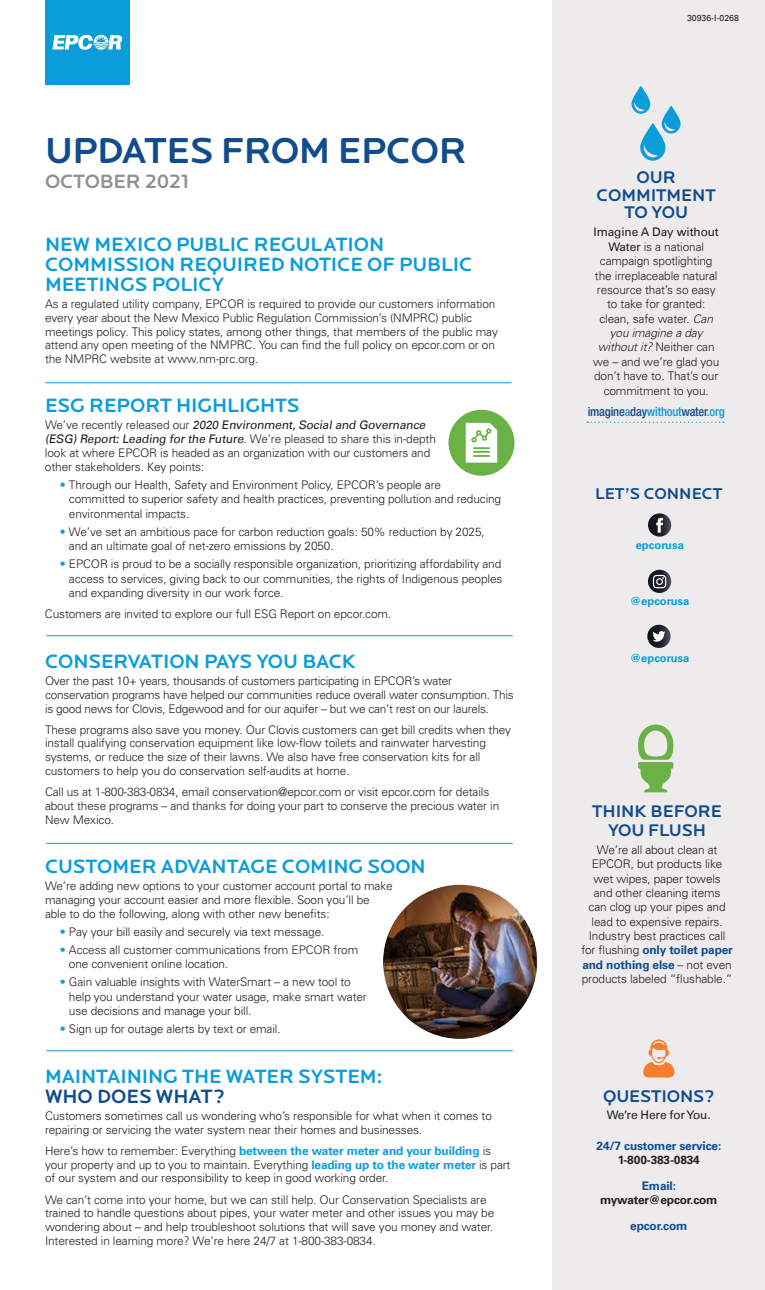
<style>
.page{position:relative;width:765px;height:1290px;background:#fff}
.page>*{position:absolute;margin:0;border:0;box-sizing:border-box;transform-origin:0 0}
.t1{font:500 37.5px "Locator Display";letter-spacing:-.01em;color:#114c8d}
.t2{font:500 20px/20px "Locator Display";letter-spacing:-.005em;color:#0a9dd9}
.t3{font:500 20px "Locator Display";letter-spacing:-.005em;color:#114c8d}
.t4{font:500 20px "Locator Display";letter-spacing:-.01em;color:#919194}
.t5{font:500 17.5px/17.5px "Locator Display";letter-spacing:-.005em;color:#114c8d;text-align:center}
.t6{font:500 16.25px "Locator Display";color:#114c8d}
.t7{font:500 condensed 12.5px "Helvetica Neue LT Std";letter-spacing:-.015em;color:#114c8d}
.t8{font:300 11.88px/14.4px "Univers";letter-spacing:-.01em;color:#231f20}
.t9{font:11.88px "Univers LT";letter-spacing:-.01em;color:#231f20}
.t10{font:700 11.88px/14.4px "Univers LT";letter-spacing:-.01em;color:#114c8d}
.t11{font:700 11.88px "Univers LT";letter-spacing:-.01em;color:#0a9dd9}
.t12{font:700 11.88px "Univers LT";letter-spacing:-.01em;color:#231f20}
.t13{font:700 11.25px "Univers LT";color:#0a9dd9}
.t14{font:8.75px "Univers LT";color:#231f20}
.s1{font-family:"Univers";font-weight:300}
.s2{font-family:"Univers LT";font-weight:400}
.s3{color:#0a9dd9}
.s4{font-family:"Univers";font-weight:300;color:#231f20}
.s5{font-family:"Univers LT";font-weight:700;color:#0a9dd9}
.s6{font-style:italic}
</style>
<div class="page">
<div style="left:553px;top:0;width:212px;height:1290px;background:#edebeb"></div>
<div style="left:45px;top:0;width:85px;height:85px;background:#0a9dd9"></div>
<svg style="left:52px;top:35px;width:70px;height:15px"></svg>
<svg style="left:631px;top:86px;width:50px;height:75px"></svg>
<hr style="left:45px;top:382px;width:467px;height:1px;background:#0a9dd9">
<svg style="left:587px;top:422px;width:137px;height:1px"></svg>
<div style="left:449px;top:410px;width:66px;height:66px;background:#6ab245;border-radius:50%"></div>
<svg style="left:466px;top:423px;width:31px;height:40px"></svg>
<svg style="left:648px;top:513px;width:23px;height:24px"></svg>
<svg style="left:656px;top:518px;width:7px;height:15px"></svg>
<svg style="left:648px;top:570px;width:23px;height:23px"></svg>
<svg style="left:653px;top:575px;width:13px;height:13px"></svg>
<svg style="left:647px;top:625px;width:24px;height:23px"></svg>
<svg style="left:652px;top:631px;width:13px;height:11px"></svg>
<hr style="left:46px;top:843px;width:467px;height:1px;background:#0a9dd9">
<hr style="left:46px;top:635px;width:467px;height:1px;background:#0a9dd9">
<hr style="left:46px;top:1050px;width:467px;height:1px;background:#0a9dd9">
<svg style="left:643px;top:1040px;width:31px;height:38px"></svg>
<svg style="left:638px;top:725px;width:35px;height:67px"></svg>
<div style="left:381px;top:883px;width:157px;height:156px;background:#231f20;opacity:.3"></div>
<h1 class="t1" style="left:45px;top:129px;width:424px">UPDATES FROM EPCOR</h1>
<h2 class="t4" style="left:45px;top:170px;width:146px">OCTOBER 2021</h2>
<h2 class="t2" style="left:45px;top:234px;width:429px">NEW MEXICO PUBLIC REGULATION<br>COMMISSION REQUIRED NOTICE OF PUBLIC<br>MEETINGS POLICY</h2>
<p class="t8" style="left:45px;top:297px;width:454px;line-height:13.8px">As a regulated utility company, EPCOR is required to provide our customers information every year about the New Mexico Public Regulation Commission’s (NMPRC) public meetings policy. This policy states, among other things, that members of the public may attend any open meeting of the NMPRC. You can find the full policy on epcor.com or on the NMPRC website at www.nm-prc.org.</p>
<h2 class="t2" style="left:45px;top:396px;width:256px">ESG REPORT HIGHLIGHTS</h2>
<p class="t9" style="left:45px;top:418px;width:384px"><span class="s1">We ’ve re ce n t ly re l ea s e d o u r</span> 2020 Environment, Social and Governance</p>
<p class="t8" style="left:45px;top:432px;width:393px;line-height:13.8px"><span class="s2">(ESG) Report: Leading for the Future</span>. We ’ re p l ea s e d to s h a re t h i s i n-d e pt h look at where EPCOR is headed as an organization with our customers and other stakeholders. Key points:</p>
<p class="t8" style="left:69px;top:477px;width:434px;text-indent:-9px"><span class="s3">•</span> Through our Health, Safety and Environment Policy, EPCOR’s people are<br>committed to superior safety and health practices, preventing pollution and reducing environmental impacts.</p>
<p class="t8" style="left:69px;top:524px;width:417px;text-indent:-9px"><span class="s3">•</span> We’ve set an ambitious pace for carbon reduction goals: 50% reduction by 2025, and an ultimate goal of net-zero emissions by 2050.</p>
<p class="t8" style="left:69px;top:556px;width:435px;text-align:justify;text-indent:-9px"><span class="s3">•</span> EPCOR is proud to be a socially responsible organization, prioritizing affordability and access to services, giving back to our communities, the rights of Indigenous peoples and expanding diversity in our work force.</p>
<p class="t8" style="left:45px;top:606px;width:348px">Customers are invited to explore our full ESG Report on epcor.com.</p>
<h2 class="t2" style="left:45px;top:651px;width:313px">CONSERVATION PAYS YOU BACK</h2>
<p class="t8" style="left:45px;top:674px;width:470px;line-height:13.8px">Over the past 10+ years, thousands of customers participating in EPCOR’s water conservation programs have helped our communities reduce overall water consumption. This is good news for Clovis, Edgewood and for our aquifer – but we can’t rest on our laurels.</p>
<p class="t8" style="left:45px;top:722px;width:468px;line-height:13.8px">These programs also save you money. Our Clovis customers can get bill credits when they install qualifying conservation equipment like low-flow toilets and rainwater harvesting systems, or reduce the size of their lawns. We also have free conservation kits for all customers to help you do conservation self-audits at home.</p>
<p class="t8" style="left:45px;top:785px;width:456px;line-height:13.8px">Call us at 1-800-383-0834, email conservation@epcor.com or visit epcor.com for details about these programs – and thanks for doing your part to conserve the precious water in<br>New Mexico.</p>
<h2 class="t2" style="left:45px;top:856px;width:382px">CUSTOMER ADVANTAGE COMING SOON</h2>
<p class="t8" style="left:45px;top:879px;width:349px;line-height:13.8px">We’re adding new options to your customer account portal to make managing your account easier and more flexible. Soon you’ll be able to do the following, along with other new benefits:</p>
<p class="t8" style="left:60px;top:924px;width:266px"><span class="s3">•</span> Pay your bill easily and securely via text message.</p>
<p class="t8" style="left:69px;top:942px;width:291px;text-indent:-9px"><span class="s3">•</span> Access all customer communications from EPCOR from one convenient online location.</p>
<p class="t8" style="left:69px;top:975px;width:299px;text-indent:-9px"><span class="s3">•</span> Gain valuable insights with WaterSmart – a new tool to help you understand your water usage, make smart water use decisions and manage your bill.</p>
<p class="t8" style="left:60px;top:1021px;width:222px"><span class="s3">•</span> Sign up for outage alerts by text or email.</p>
<h2 class="t2" style="left:45px;top:1066px;width:339px">MAINTAINING THE WATER SYSTEM:</h2>
<h2 class="t3" style="left:45px;top:1085px;width:181px">WHO DOES WHAT?</h2>
<p class="t8" style="left:45px;top:1109px;width:449px;line-height:13.8px">Customers sometimes call us wondering who’s responsible for what when it comes to repairing or servicing the water system near their homes and businesses.</p>
<p class="t11" style="left:45px;top:1144px;width:448px"><span class="s4">Here’s how to remember: Everything</span> between the water meter and your building <span class="s4">is</span></p>
<p class="t8" style="left:45px;top:1157px;width:467px;line-height:13.8px">your property and up to you to maintain. Everything <span class="s5">leading up to the water meter</span> is part of our system and our responsibility to keep in good working order.</p>
<p class="t8" style="left:45px;top:1192px;width:451px;line-height:13.8px">We can’t come into your home, but we can still help. Our Conservation Specialists are trained to handle questions about pipes, your water meter and other issues you may be wondering about – and help troubleshoot solutions that will save you money and water.<br>Interested in learning more? We’re here 24/7 at 1-800-383-0834.</p>
<p class="t14" style="left:687px;top:13px;width:54px">30936-I-0268</p>
<h3 class="t5" style="left:597px;top:169px;width:121px">OUR<br>COMMITMENT<br>TO YOU</h3>
<p class="t9" style="left:594px;top:225px;width:127px">Imagine A Day without</p>
<p class="t8" style="left:593px;top:239px;width:128px;text-align:center"><span class="s2">Water</span> is a national campaign spotlighting the irreplaceable natural resource that’s so easy to take for granted: clean, safe water. <span class="s6">Can you imagine a day without it?</span> Neither can we – and we’re glad you don’t have to. That’s our commitment to you.</p>
<p class="t7" style="left:588px;top:404px;width:139px">imagine<span class="s3">a</span>day<span class="s3">without</span>water<span class="s3">.org</span></p>
<h3 class="t6" style="left:595px;top:484px;width:129px">LET’S CONNECT</h3>
<p class="t13" style="left:636px;top:539px;width:50px">epcorusa</p>
<p class="t13" style="left:630px;top:595px;width:61px">@epcorusa</p>
<p class="t13" style="left:630px;top:651px;width:61px">@epcorusa</p>
<h3 class="t5" style="left:592px;top:802px;width:131px;line-height:18.8px">THINK BEFORE<br>YOU FLUSH</h3>
<p class="t8" style="left:589px;top:842px;width:139px;text-align:center">We’re all about clean at<br>EPCOR, but products like wet wipes, paper towels and other cleaning items can clog up your pipes and lead to expensive repairs.<br>Industry best practices call</p>
<p class="t10" style="left:581px;top:943px;width:153px"><span class="s4">for flushing</span> only toilet paper and nothing else <span class="s4">– not even</span></p>
<p class="t8" style="left:582px;top:971px;width:152px">products labeled “flushable.”</p>
<h3 class="t5" style="left:603px;top:1088px;width:113px">QUESTIONS?</h3>
<p class="t9" style="left:607px;top:1108px;width:105px">We’re Here for You.</p>
<p class="t10" style="left:597px;top:1138px;width:126px">24/7 customer service:</p>
<p class="t12" style="left:618px;top:1153px;width:84px">1-800-383-0834</p>
<p class="t10" style="left:642px;top:1178px;width:36px">Email:</p>
<p class="t12" style="left:600px;top:1193px;width:119px">mywater@epcor.com</p>
<p class="t10" style="left:630px;top:1218px;width:59px">epcor.com</p>
</div>
